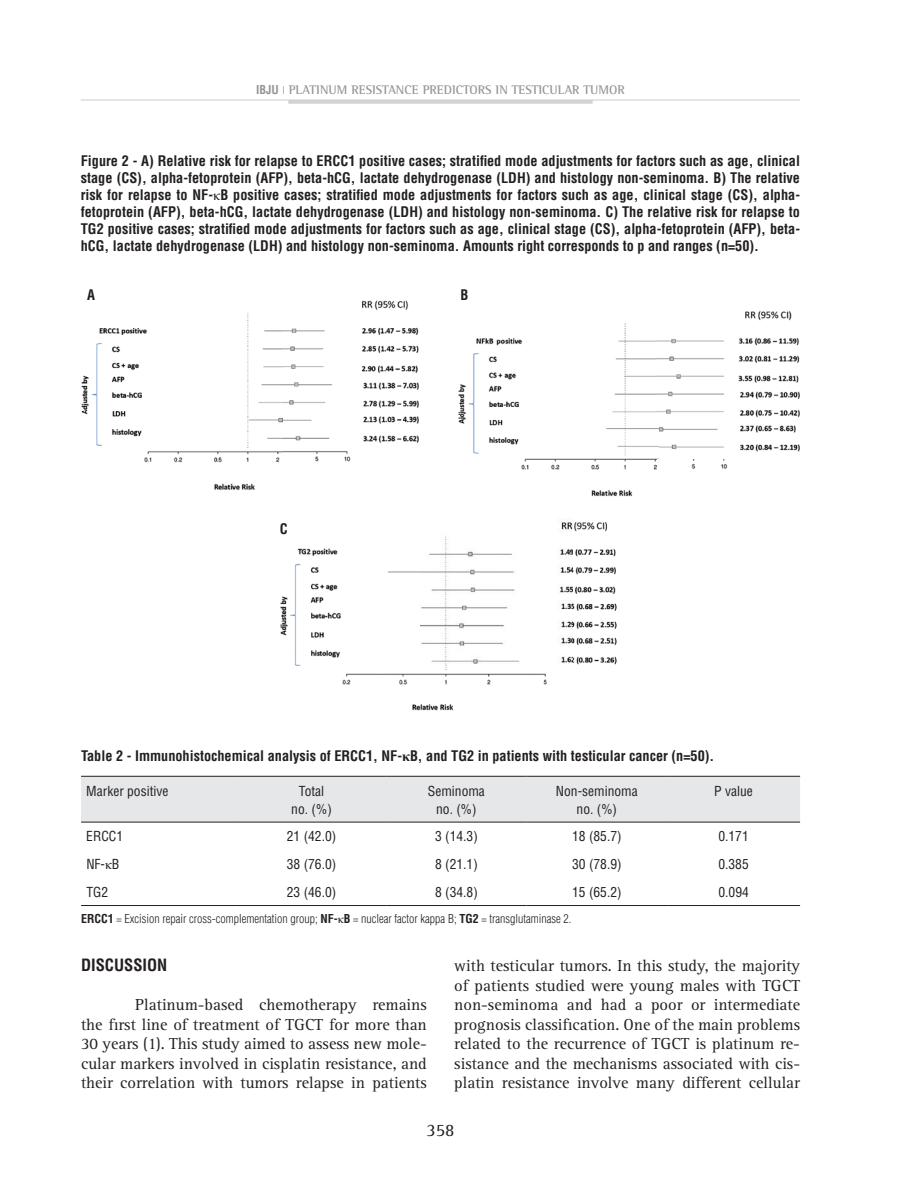
<style>
.page{position:relative;width:898px;height:1200px;background:#fff}
.page>*{position:absolute;margin:0;border:0;box-sizing:border-box;transform-origin:0 0}
.t1{font:18px "Rotis Serif";color:#231f20}
.t2{font:16.5px/19.5px "Rotis Serif";color:#231f20;text-align:justify}
.t3{font:700 condensed 16.5px "Helvetica";color:#231f20}
.t4{font:700 condensed 14.25px/17.1px "Helvetica";color:#231f20;text-align:justify}
.t5{font:condensed 13.5px/18px "Helvetica";color:#231f20;text-align:center}
.t6{font:700 12.75px "Rotis Semi Serif";color:#939598}
.t7{font:300 condensed 12px "Helvetica";color:#231f20}
.s1{font-family:"Helvetica";font-stretch:condensed;font-size:12px}
.s2{font-family:"Times New Roman";font-weight:400;font-stretch:normal}
.s3{font-family:"Times New Roman";font-stretch:normal}
.s4{font-weight:700}
</style>
<div class="page">
<hr style="left:81px;top:99px;width:718px;height:2px;background:#dcdddf">
<hr style="left:288px;top:100px;width:304px;height:4px;background:#d1d2d4">
<img style="left:81px;top:300px;width:338px;height:190px">
<img style="left:458px;top:311px;width:342px;height:186px">
<img style="left:280px;top:522px;width:337px;height:189px">
<div style="left:81px;top:776px;width:718px;height:45px;background:#e6e7e9"></div>
<hr style="left:81px;top:775px;width:156px;height:1px;background:#231f20">
<hr style="left:237px;top:775px;width:149px;height:1px;background:#231f20">
<hr style="left:386px;top:775px;width:140px;height:1px;background:#231f20">
<hr style="left:526px;top:775px;width:140px;height:1px;background:#231f20">
<hr style="left:666px;top:775px;width:133px;height:1px;background:#231f20">
<hr style="left:81px;top:821px;width:156px;height:1px;background:#231f20">
<hr style="left:237px;top:821px;width:149px;height:1px;background:#231f20">
<hr style="left:386px;top:821px;width:140px;height:1px;background:#231f20">
<hr style="left:526px;top:821px;width:140px;height:1px;background:#231f20">
<hr style="left:666px;top:821px;width:133px;height:1px;background:#231f20">
<hr style="left:81px;top:904px;width:156px;height:1px;background:#231f20">
<hr style="left:237px;top:904px;width:149px;height:1px;background:#231f20">
<hr style="left:386px;top:904px;width:140px;height:1px;background:#231f20">
<hr style="left:526px;top:904px;width:140px;height:1px;background:#231f20">
<hr style="left:666px;top:904px;width:133px;height:1px;background:#231f20">
<div style="left:81px;top:280px;width:20px;height:28px;background:#fff"></div>
<div style="left:273px;top:514px;width:21px;height:28px;background:#fff"></div>
<p class="t6" style="left:256px;top:82px;width:370px"><span class="s1">IBJU</span> <sup>|</sup> PLATINUM RESISTANCE PREDICTORS IN TESTICULAR TUMOR</p>
<p class="t4" style="left:81px;top:152px;width:720px">Figure 2 - A) Relative risk for relapse to ERCC1 positive cases; stratified mode adjustments for factors such as age, clinical stage (CS), alpha-fetoprotein (AFP), beta-hCG, lactate dehydrogenase (LDH) and histology non-seminoma. B) The relative risk for relapse to NF-<span class="s2">κ</span>B positive cases; stratified mode adjustments for factors such as age, clinical stage (CS), alpha&shy;fetoprotein (AFP), beta-hCG, lactate dehydrogenase (LDH) and histology non-seminoma. C) The relative risk for relapse to TG2 positive cases; stratified mode adjustments for factors such as age, clinical stage (CS), alpha-fetoprotein (AFP), beta&shy;hCG, lactate dehydrogenase (LDH) and histology non-seminoma. Amounts right corresponds to p and ranges (n=50).</p>
<p class="t4" style="left:87px;top:286px;width:9px">A</p>
<p class="t4" style="left:460px;top:286px;width:9px">B</p>
<p class="t4" style="left:280px;top:520px;width:9px">C</p>
<p class="t4" style="left:81px;top:747px;width:634px">Table 2 - Immunohistochemical analysis of ERCC1, NF-<span class="s3">κ</span>B, and TG2 in patients with testicular cancer (n=50).</p>
<p class="t5" style="left:86px;top:781px;width:84px">Marker positive</p>
<p class="t5" style="left:291px;top:781px;width:42px">Total no. (%)</p>
<p class="t5" style="left:428px;top:781px;width:58px">Seminoma no. (%)</p>
<p class="t5" style="left:555px;top:781px;width:83px">Non-seminoma no. (%)</p>
<p class="t5" style="left:714px;top:781px;width:40px">P value</p>
<p class="t5" style="left:86px;top:827px;width:38px">ERCC1</p>
<p class="t5" style="left:287px;top:827px;width:51px">21 (42.0)</p>
<p class="t5" style="left:435px;top:827px;width:44px">3 (14.3)</p>
<p class="t5" style="left:572px;top:827px;width:51px">18 (85.7)</p>
<p class="t5" style="left:718px;top:827px;width:32px">0.171</p>
<p class="t5" style="left:86px;top:855px;width:35px">NF-<span class="s3">κ</span>B</p>
<p class="t5" style="left:287px;top:855px;width:51px">38 (76.0)</p>
<p class="t5" style="left:435px;top:855px;width:44px">8 (21.1)</p>
<p class="t5" style="left:572px;top:855px;width:51px">30 (78.9)</p>
<p class="t5" style="left:718px;top:855px;width:32px">0.385</p>
<p class="t5" style="left:86px;top:882px;width:23px">TG2</p>
<p class="t5" style="left:287px;top:882px;width:51px">23 (46.0)</p>
<p class="t5" style="left:435px;top:882px;width:44px">8 (34.8)</p>
<p class="t5" style="left:572px;top:882px;width:51px">15 (65.2)</p>
<p class="t5" style="left:718px;top:882px;width:32px">0.094</p>
<p class="t7" style="left:81px;top:911px;width:491px"><span class="s4">ERCC1</span> = Excision repair cross-complementation group; <span class="s4">NF-</span><span class="s2">κ</span><span class="s4">B</span> = nuclear factor kappa B; <span class="s4">TG2</span> = transglutaminase 2.</p>
<p class="t2" style="left:454px;top:956px;width:347px">with testicular tumors. In this study, the majority of patients studied were young males with TGCT non-seminoma and had a poor or intermediate prognosis classification. One of the main problems related to the recurrence of TGCT is platinum re&shy;sistance and the mechanisms associated with cis&shy;platin resistance involve many different cellular</p>
<p class="t3" style="left:81px;top:954px;width:88px">DISCUSSION</p>
<p class="t2" style="left:81px;top:995px;width:347px;text-indent:54px">Platinum-based chemotherapy remains the first line of treatment of TGCT for more than 30 years (1). This study aimed to assess new mole&shy;cular markers involved in cisplatin resistance, and their correlation with tumors relapse in patients</p>
<p class="t1" style="left:426px;top:1119px;width:30px">358</p>
</div>
